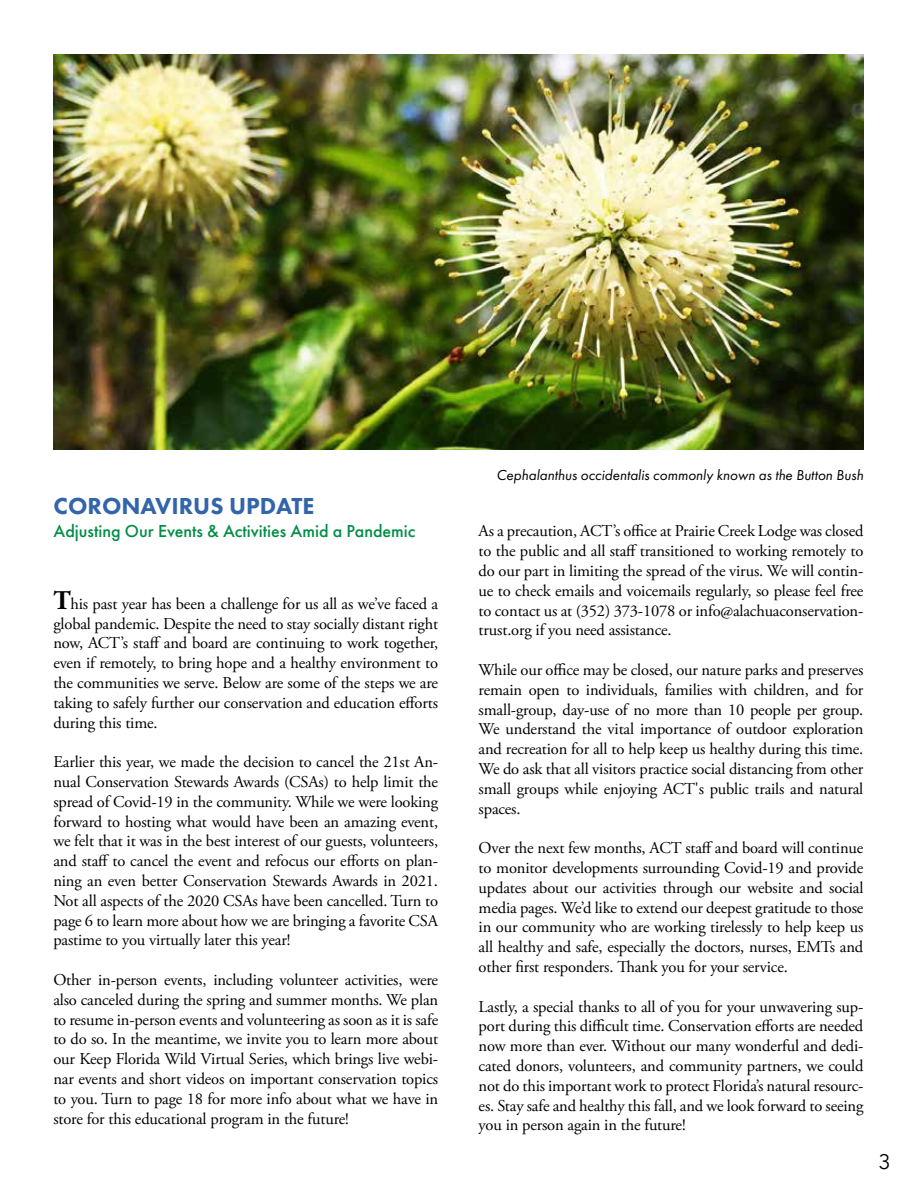
<style>
.page{position:relative;width:918px;height:1188px;background:#fff}
.page>*{position:absolute;margin:0;border:0;box-sizing:border-box;transform-origin:0 0}
.t1{font:800 24px "Futura PT";color:#3365aa}
.t2{font:21px "Avenir Next";color:#000101}
.t3{font:500 18px "Futura PT";color:#018d45}
.t4{font:16.5px/19.8px "Adobe Garamond Pro";letter-spacing:-.01em;color:#000;text-align:justify}
.t5{font:italic 15px "Futura PT";color:#000101}
.s1{font-weight:700;font-size:27px}
</style>
<div class="page">
<img style="left:53px;top:54px;width:810px;height:396px">
<h1 class="t1" style="left:54px;top:491px;width:262px">CORONAVIRUS UPDATE</h1>
<p class="t3" style="left:54px;top:520px;width:363px">Adjusting Our Events &amp; Activities Amid a Pandemic</p>
<p class="t4" style="left:53px;top:594px;width:386px"><span class="s1">T</span>his past year has been a challenge for us all as we’ve faced a global pandemic. Despite the need to stay socially distant right now, ACT’s staff and board are continuing to work together, even if remotely, to bring hope and a healthy environment to the communities we serve. Below are some of the steps we are taking to safely further our conservation and education efforts during this time.</p>
<p class="t4" style="left:53px;top:753px;width:386px">Earlier this year, we made the decision to cancel the 21st An&shy;nual Conservation Stewards Awards (CSAs) to help limit the spread of Covid-19 in the community. While we were looking forward to hosting what would have been an amazing event, we felt that it was in the best interest of our guests, volunteers, and staff to cancel the event and refocus our efforts on plan&shy;ning an even better Conservation Stewards Awards in 2021.<br>Not all aspects of the 2020 CSAs have been cancelled. Turn to page 6 to learn more about how we are bringing a favorite CSA pastime to you virtually later this year!</p>
<p class="t4" style="left:53px;top:970px;width:386px">Other in-person events, including volunteer activities, were also canceled during the spring and summer months. We plan to resume in-person events and volunteering as soon as it is safe to do so. In the meantime, we invite you to learn more about our Keep Florida Wild Virtual Series, which brings live webi&shy;nar events and short videos on important conservation topics to you. Turn to page 18 for more info about what we have in store for this educational program in the future!</p>
<p class="t5" style="left:497px;top:466px;width:368px">Cephalanthus occidentalis commonly known as the Button Bush</p>
<p class="t4" style="left:479px;top:522px;width:386px">As a precaution, ACT’s office at Prairie Creek Lodge was closed to the public and all staff transitioned to working remotely to do our part in limiting the spread of the virus. We will contin&shy;ue to check emails and voicemails regularly, so please feel free to contact us at (352) 373-1078 or info@alachuaconservation&shy;trust.org if you need assistance.</p>
<p class="t4" style="left:479px;top:660px;width:386px">While our office may be closed, our nature parks and preserves remain open to individuals, families with children, and for small-group, day-use of no more than 10 people per group.<br>We understand the vital importance of outdoor exploration and recreation for all to help keep us healthy during this time.<br>We do ask that all visitors practice social distancing from other small groups while enjoying ACT's public trails and natural spaces.</p>
<p class="t4" style="left:479px;top:839px;width:386px">Over the next few months, ACT staff and board will continue to monitor developments surrounding Covid-19 and provide updates about our activities through our website and social media pages. We’d like to extend our deepest gratitude to those in our community who are working tirelessly to help keep us all healthy and safe, especially the doctors, nurses, EMTs and other first responders. Thank you for your service.</p>
<p class="t4" style="left:479px;top:997px;width:386px">Lastly, a special thanks to all of you for your unwavering sup&shy;port during this difficult time. Conservation efforts are needed now more than ever. Without our many wonderful and dedi&shy;cated donors, volunteers, and community partners, we could not do this important work to protect Florida’s natural resourc&shy;es. Stay safe and healthy this fall, and we look forward to seeing you in person again in the future!</p>
<p class="t2" style="left:878px;top:1144px;width:14px">3</p>
</div>
